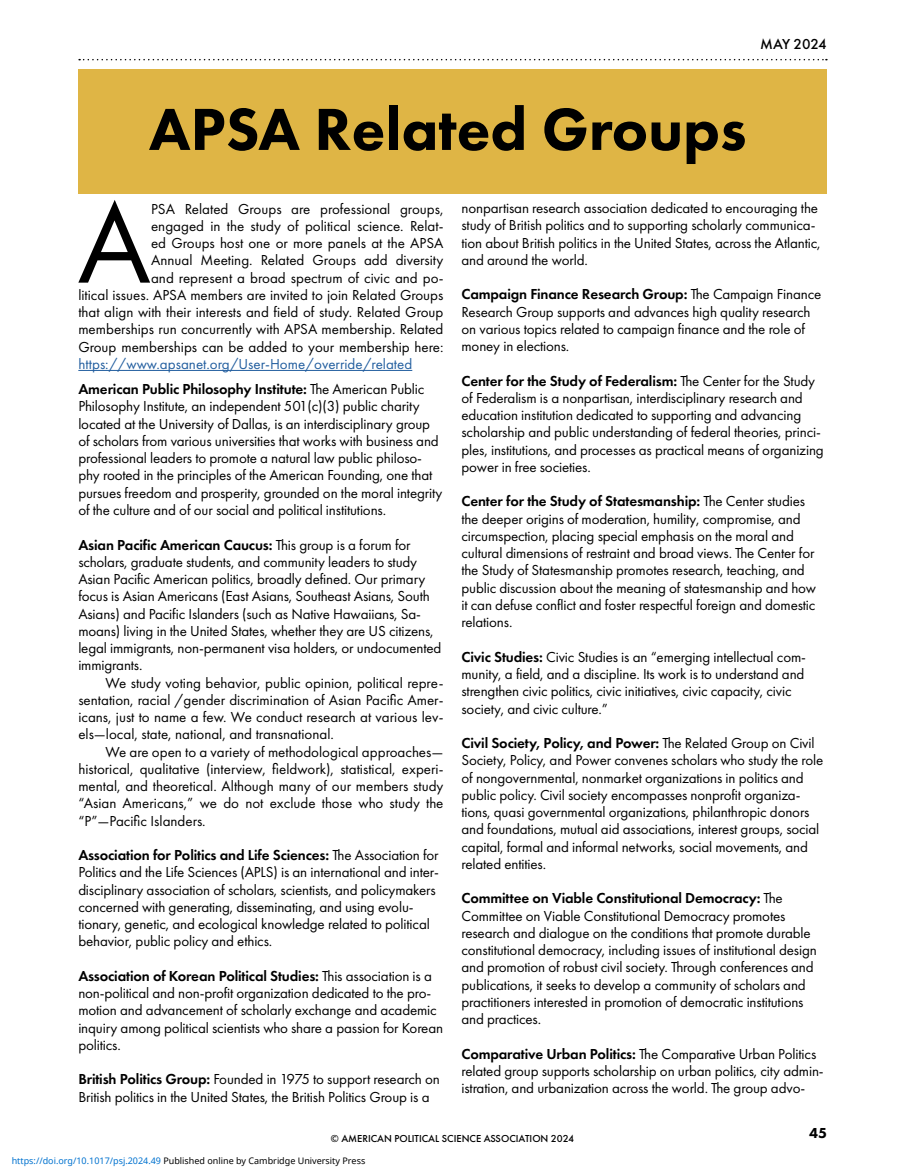
<style>
.page{position:relative;width:905px;height:1175px;background:#fff}
.page>*{position:absolute;margin:0;border:0;box-sizing:border-box;transform-origin:0 0}
.t1{font:118.5px "Futura PT";color:#000}
.t2{font:800 61.5px "Futura PT";color:#000}
.t3{font:15px/17.2px "Futura PT";letter-spacing:-.01em;color:#000}
.t4{font:15px "Futura PT";color:#225e9f}
.t5{font:500 15px "Futura PT";color:#000}
.t6{font:800 15px "Futura PT";color:#000}
.t7{font:500 10.5px "Futura PT";color:#000}
.t8{font:9px "Noto Sans";color:#000}
.s1{font-weight:600}
.s2{color:#0172cf}
</style>
<div class="page">
<svg style="left:79px;top:59px;width:747px;height:1px"></svg>
<div style="left:78px;top:69px;width:748px;height:124px;background:#dfb545"></div>
<hr style="left:78px;top:370px;width:334px;height:1px;background:#225e9f">
<p class="t5" style="left:760px;top:35px;width:68px">MAY 2024</p>
<h2 class="t2" style="left:149px;top:91px;width:599px">APSA Related Groups</h2>
<h1 class="t1" style="left:77px;top:173px;width:75px">A</h1>
<p class="t3" style="left:78px;top:200px;width:366px;text-align:right">PSA Related Groups are professional groups,<br>engaged in the study of political science. Relat-<br>ed Groups host one or more panels at the APSA<br>Annual Meeting. Related Groups add diversity<br>and represent a broad spectrum of civic and po-<br>litical issues. APSA members are invited to join Related Groups that align with their interests and field of study. Related Group memberships run concurrently with APSA membership. Related Group memberships can be added to your membership here:</p>
<p class="t4" style="left:78px;top:355px;width:335px">https://www.apsanet.org/User-Home/override/related</p>
<p class="t3" style="left:78px;top:380px;width:365px"><span class="s1">American Public Philosophy Institute:</span> The American Public Philosophy Institute, an independent 501(c)(3) public charity located at the University of Dallas, is an interdisciplinary group of scholars from various universities that works with business and professional leaders to promote a natural law public philoso&shy;phy rooted in the principles of the American Founding, one that pursues freedom and prosperity, grounded on the moral integrity of the culture and of our social and political institutions.</p>
<p class="t3" style="left:78px;top:536px;width:364px"><span class="s1">Asian Pacific American Caucus:</span> This group is a forum for scholars, graduate students, and community leaders to study Asian Pacific American politics, broadly defined. Our primary focus is Asian Americans (East Asians, Southeast Asians, South Asians) and Pacific Islanders (such as Native Hawaiians, Sa&shy;moans) living in the United States, whether they are US citizens, legal immigrants, non-permanent visa holders, or undocumented immigrants.</p>
<p class="t3" style="left:78px;top:674px;width:366px;text-align:justify;text-indent:27px">We study voting behavior, public opinion, political repre&shy;sentation, racial /gender discrimination of Asian Pacific Amer&shy;icans, just to name a few. We conduct research at various lev&shy;els—local, state, national, and transnational.</p>
<p class="t3" style="left:78px;top:743px;width:366px;text-align:justify;text-indent:27px">We are open to a variety of methodological approaches— historical, qualitative (interview, fieldwork), statistical, experi&shy;mental, and theoretical. Although many of our members study “Asian Americans,” we do not exclude those who study the “P”—Pacific Islanders.</p>
<p class="t3" style="left:78px;top:846px;width:362px"><span class="s1">Association for Politics and Life Sciences:</span> The Association for Politics and the Life Sciences (APLS) is an international and inter&shy;disciplinary association of scholars, scientists, and policymakers concerned with generating, disseminating, and using evolu&shy;tionary, genetic, and ecological knowledge related to political behavior, public policy and ethics.</p>
<p class="t3" style="left:78px;top:967px;width:366px"><span class="s1">Association of Korean Political Studies:</span> This association is a non-political and non-profit organization dedicated to the pro&shy;motion and advancement of scholarly exchange and academic inquiry among political scientists who share a passion for Korean politics.</p>
<p class="t3" style="left:78px;top:1070px;width:363px"><span class="s1">British Politics Group:</span> Founded in 1975 to support research on<br>British politics in the United States, the British Politics Group is a</p>
<p class="t3" style="left:461px;top:199px;width:360px">nonpartisan research association dedicated to encouraging the study of British politics and to supporting scholarly communica&shy;tion about British politics in the United States, across the Atlantic, and around the world.</p>
<p class="t3" style="left:461px;top:286px;width:361px"><span class="s1">Campaign Finance Research Group:</span> The Campaign Finance Research Group supports and advances high quality research on various topics related to campaign finance and the role of money in elections.</p>
<p class="t3" style="left:461px;top:372px;width:364px"><span class="s1">Center for the Study of Federalism:</span> The Center for the Study of Federalism is a nonpartisan, interdisciplinary research and education institution dedicated to supporting and advancing scholarship and public understanding of federal theories, princi&shy;ples, institutions, and processes as practical means of organizing power in free societies.</p>
<p class="t3" style="left:461px;top:493px;width:356px"><span class="s1">Center for the Study of Statesmanship:</span> The Center studies the deeper origins of moderation, humility, compromise, and circumspection, placing special emphasis on the moral and cultural dimensions of restraint and broad views. The Center for the Study of Statesmanship promotes research, teaching, and public discussion about the meaning of statesmanship and how it can defuse conflict and foster respectful foreign and domestic relations.</p>
<p class="t3" style="left:461px;top:648px;width:346px"><span class="s1">Civic Studies:</span> Civic Studies is an “emerging intellectual com&shy;munity, a field, and a discipline. Its work is to understand and strengthen civic politics, civic initiatives, civic capacity, civic society, and civic culture.”</p>
<p class="t3" style="left:461px;top:734px;width:363px"><span class="s1">Civil Society, Policy, and Power:</span> The Related Group on Civil Society, Policy, and Power convenes scholars who study the role of nongovernmental, nonmarket organizations in politics and public policy. Civil society encompasses nonprofit organiza&shy;tions, quasi governmental organizations, philanthropic donors and foundations, mutual aid associations, interest groups, social capital, formal and informal networks, social movements, and related entities.</p>
<p class="t3" style="left:461px;top:889px;width:357px"><span class="s1">Committee on Viable Constitutional Democracy:</span> The Committee on Viable Constitutional Democracy promotes research and dialogue on the conditions that promote durable constitutional democracy, including issues of institutional design and promotion of robust civil society. Through conferences and publications, it seeks to develop a community of scholars and practitioners interested in promotion of democratic institutions and practices.</p>
<p class="t3" style="left:461px;top:1045px;width:364px"><span class="s1">Comparative Urban Politics:</span> The Comparative Urban Politics related group supports scholarship on urban politics, city admin&shy;istration, and urbanization across the world. The group advo-</p>
<p class="t7" style="left:331px;top:1132px;width:244px">© AMERICAN POLITICAL SCIENCE ASSOCIATION 2024</p>
<p class="t8" style="left:12px;top:1154px;width:355px"><span class="s2">https://doi.org/10.1017/psj.2024.49</span> Published online by Cambridge University Press</p>
<p class="t6" style="left:809px;top:1123px;width:19px">45</p>
</div>
